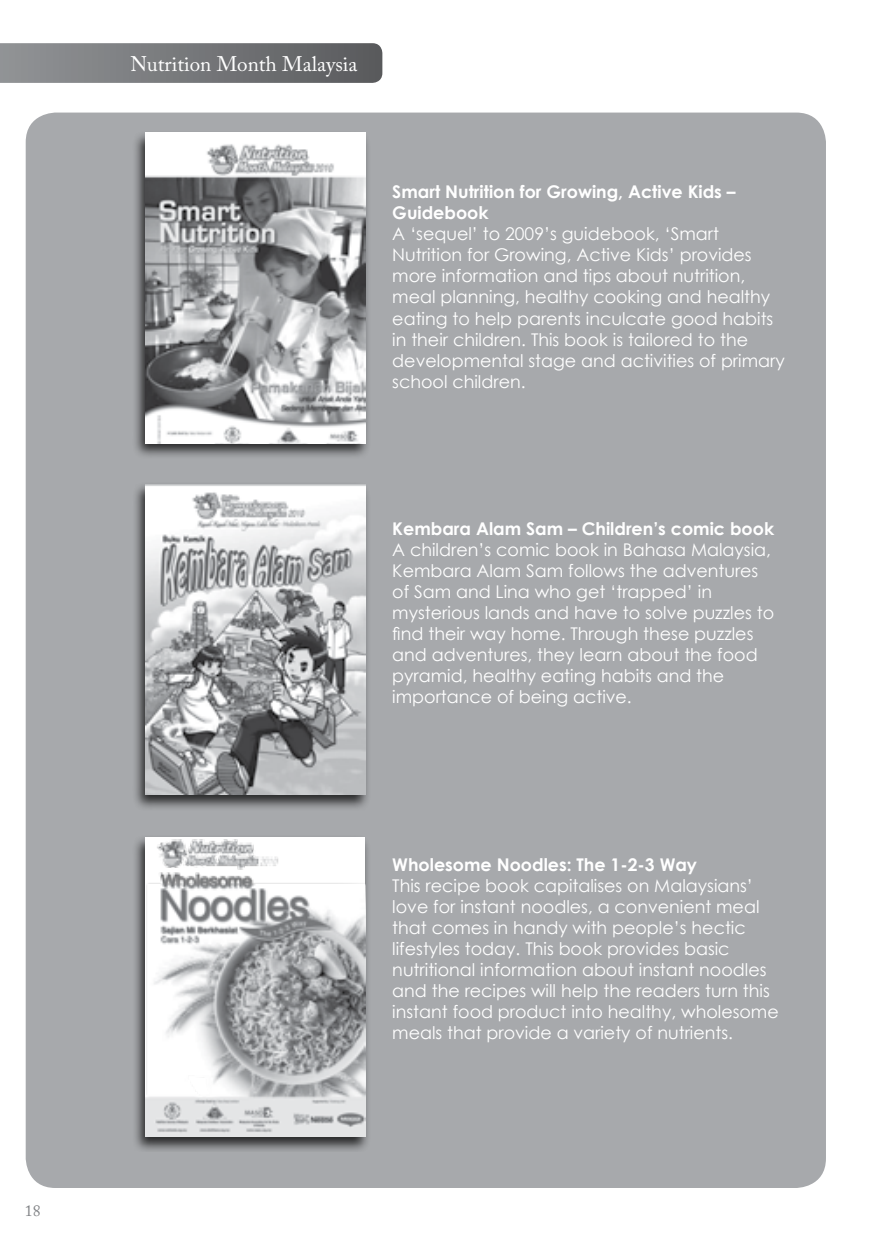
<style>
.page{position:relative;width:879px;height:1241px;background:#fff}
.page>*{position:absolute;margin:0;border:0;box-sizing:border-box;transform-origin:0 0}
.t1{font:21px "Adobe Caslon Pro";color:#fff}
.t2{font:17.5px/21px "Century Gothic";color:#fff}
.t3{font:700 17.5px/21px "Century Gothic";color:#fff}
.t4{font:15.75px "Adobe Caslon Pro";color:#808285}
</style>
<div class="page">
<div style="left:26px;top:112px;width:799px;height:1075px;background:#a7a9ac;border-radius:30px"></div>
<svg style="left:0;top:43px;width:382px;height:40px;background:#76787b"></svg>
<div style="left:131px;top:129px;width:239px;height:330px;background:#000;opacity:.75"></div>
<img style="left:145px;top:133px;width:220px;height:310px">
<div style="left:131px;top:480px;width:239px;height:330px;background:#000;opacity:.75"></div>
<img style="left:145px;top:484px;width:220px;height:310px">
<div style="left:131px;top:833px;width:239px;height:319px;background:#000;opacity:.75"></div>
<img style="left:145px;top:836px;width:220px;height:300px">
<p class="t4" style="left:25px;top:1200px;width:17px">18</p>
<p class="t1" style="left:131px;top:51px;width:228px">Nutrition Month Malaysia</p>
<p class="t3" style="left:392px;top:181px;width:345px">Smart Nutrition for Growing, Active Kids –<br>Guidebook</p>
<p class="t2" style="left:392px;top:223px;width:394px">A ‘sequel’ to 2009’s guidebook, ‘Smart Nutrition for Growing, Active Kids’ provides more information and tips about nutrition, meal planning, healthy cooking and healthy eating to help parents inculcate good habits in their children. This book is tailored to the developmental stage and activities of primary school children.</p>
<p class="t3" style="left:392px;top:517px;width:383px">Kembara Alam Sam – Children’s comic book</p>
<p class="t2" style="left:392px;top:538px;width:383px">A children’s comic book in Bahasa Malaysia, Kembara Alam Sam follows the adventures of Sam and Lina who get ‘trapped’ in mysterious lands and have to solve puzzles to find their way home. Through these puzzles and adventures, they learn about the food pyramid, healthy eating habits and the importance of being active.</p>
<p class="t3" style="left:392px;top:853px;width:306px">Wholesome Noodles: The 1-2-3 Way</p>
<p class="t2" style="left:392px;top:874px;width:388px">This recipe book capitalises on Malaysians’ love for instant noodles, a convenient meal that comes in handy with people’s hectic lifestyles today. This book provides basic nutritional information about instant noodles and the recipes will help the readers turn this instant food product into healthy, wholesome meals that provide a variety of nutrients.</p>
</div>
